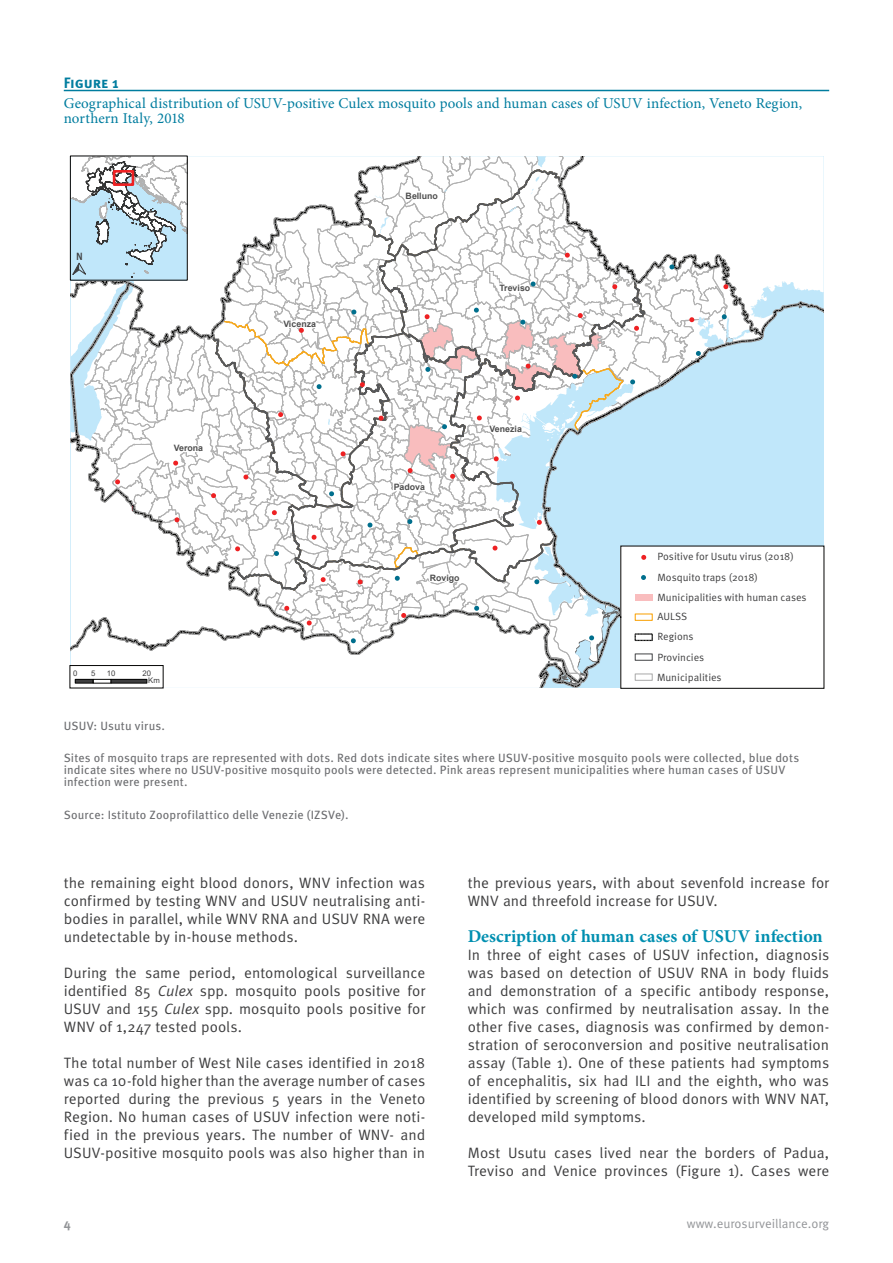
<style>
.page{position:relative;width:893px;height:1263px;background:#fff}
.page>*{position:absolute;margin:0;border:0;box-sizing:border-box;transform-origin:0 0}
.t1{font:700 18px "Minion Pro";color:#008fb0}
.t2{font:15px/18px "Meta Pro";letter-spacing:.005em;color:#3e3e3f;text-align:justify}
.t3{font:15px/15px "Minion Pro";letter-spacing:.005em;color:#007d9f}
.t4{font:700 15px "Meta Pro";letter-spacing:-.005em;color:#007d9f}
.t5{font:12.75px "Meta Pro";color:#939598}
.t6{font:700 12.75px "Meta Pro";color:#939598}
.t7{font:12px/12px "Meta Pro";letter-spacing:.01em;color:#6c6d70}
.t8{font:10.5px/20.4px "Meta Pro";color:#3e3e3f}
.t9{font:500 10.5px "Meta Pro";color:#3e3e3f}
.t10{font:700 8.85px "Arial";letter-spacing:-.005em;color:#4e4e4e}
.t11{font:7.8px/7.5px "Arial";color:#3e3e3f}
.t12{font:7.65px "ESRI Default Marker";color:#406eb6}
.s1{color:#3e3e3f}
.s2{font-style:italic}
</style>
<div class="page">
<hr style="left:64px;top:90px;width:765px;height:1px;background:#007d9f">
<svg style="left:71px;top:156px;width:754px;height:533px"></svg>
<p class="t4" style="left:64px;top:73px;width:57px">Figure 1</p>
<p class="t3" style="left:64px;top:96px;width:740px">Geographical distribution of USUV-positive Culex mosquito pools and human cases of USUV infection, Veneto Region, northern Italy, 2018</p>
<p class="t9" style="left:76px;top:250px;width:8px">N</p>
<p class="t12" style="left:132px;top:504px;width:4px">!<span class="s1">(</span></p>
<p class="t10" style="left:174px;top:442px;width:31px">Verona</p>
<p class="t11" style="left:73px;top:669px;width:6px">0</p>
<p class="t11" style="left:91px;top:669px;width:6px">5</p>
<p class="t11" style="left:107px;top:669px;width:10px">10</p>
<p class="t11" style="left:148px;top:669px;width:13px;text-indent:-6px">20<br>Km</p>
<p class="t10" style="left:283px;top:317px;width:34px">Vicenza</p>
<p class="t10" style="left:406px;top:189px;width:34px">Belluno</p>
<p class="t10" style="left:499px;top:282px;width:32px">Treviso</p>
<p class="t10" style="left:394px;top:481px;width:33px">Padova</p>
<p class="t10" style="left:489px;top:422px;width:34px">Venezia</p>
<p class="t10" style="left:430px;top:571px;width:31px">Rovigo</p>
<p class="t8" style="left:657px;top:547px;width:151px">Positive for Usutu virus (2018)<br>Mosquito traps (2018)<br>Municipalities with human cases</p>
<p class="t8" style="left:657px;top:627px;width:66px">Regions<br>Provincies<br>Municipalities</p>
<p class="t8" style="left:657px;top:607px;width:31px">AULSS</p>
<p class="t7" style="left:64px;top:720px;width:103px">USUV: Usutu virus.</p>
<p class="t7" style="left:64px;top:752px;width:737px">Sites of mosquito traps are represented with dots. Red dots indicate sites where USUV-positive mosquito pools were collected, blue dots indicate sites where no USUV-positive mosquito pools were detected. Pink areas represent municipalities where human cases of USUV infection were present.</p>
<p class="t7" style="left:64px;top:809px;width:286px">Source: Istituto Zooprofilattico delle Venezie (IZSVe).</p>
<p class="t2" style="left:64px;top:874px;width:363px">the remaining eight blood donors, WNV infection was confirmed by testing WNV and USUV neutralising anti&shy;bodies in parallel, while WNV RNA and USUV RNA were undetectable by in-house methods.</p>
<p class="t2" style="left:64px;top:964px;width:363px">During the same period, entomological surveillance identified 85 <span class="s2">Culex</span> spp. mosquito pools positive for USUV and 155 <span class="s2">Culex</span> spp. mosquito pools positive for WNV of 1,247 tested pools.</p>
<p class="t2" style="left:64px;top:1054px;width:363px">The total number of West Nile cases identified in 2018 was ca 10-fold higher than the average number of cases reported during the previous 5 years in the Veneto Region. No human cases of USUV infection were noti&shy;fied in the previous years. The number of WNV- and USUV-positive mosquito pools was also higher than in</p>
<p class="t2" style="left:468px;top:874px;width:363px">the previous years, with about sevenfold increase for<br>WNV and threefold increase for USUV.</p>
<p class="t1" style="left:468px;top:923px;width:356px">Description of human cases of USUV infection</p>
<p class="t2" style="left:468px;top:946px;width:363px">In three of eight cases of USUV infection, diagnosis was based on detection of USUV RNA in body fluids and demonstration of a specific antibody response, which was confirmed by neutralisation assay. In the other five cases, diagnosis was confirmed by demon&shy;stration of seroconversion and positive neutralisation assay (Table 1). One of these patients had symptoms of encephalitis, six had ILI and the eighth, who was identified by screening of blood donors with WNV NAT, developed mild symptoms.</p>
<p class="t2" style="left:468px;top:1144px;width:363px">Most Usutu cases lived near the borders of Padua,<br>Treviso and Venice provinces (Figure 1). Cases were</p>
<p class="t6" style="left:64px;top:1215px;width:8px">4</p>
<p class="t5" style="left:687px;top:1215px;width:144px">www.eurosurveillance.org</p>
</div>
